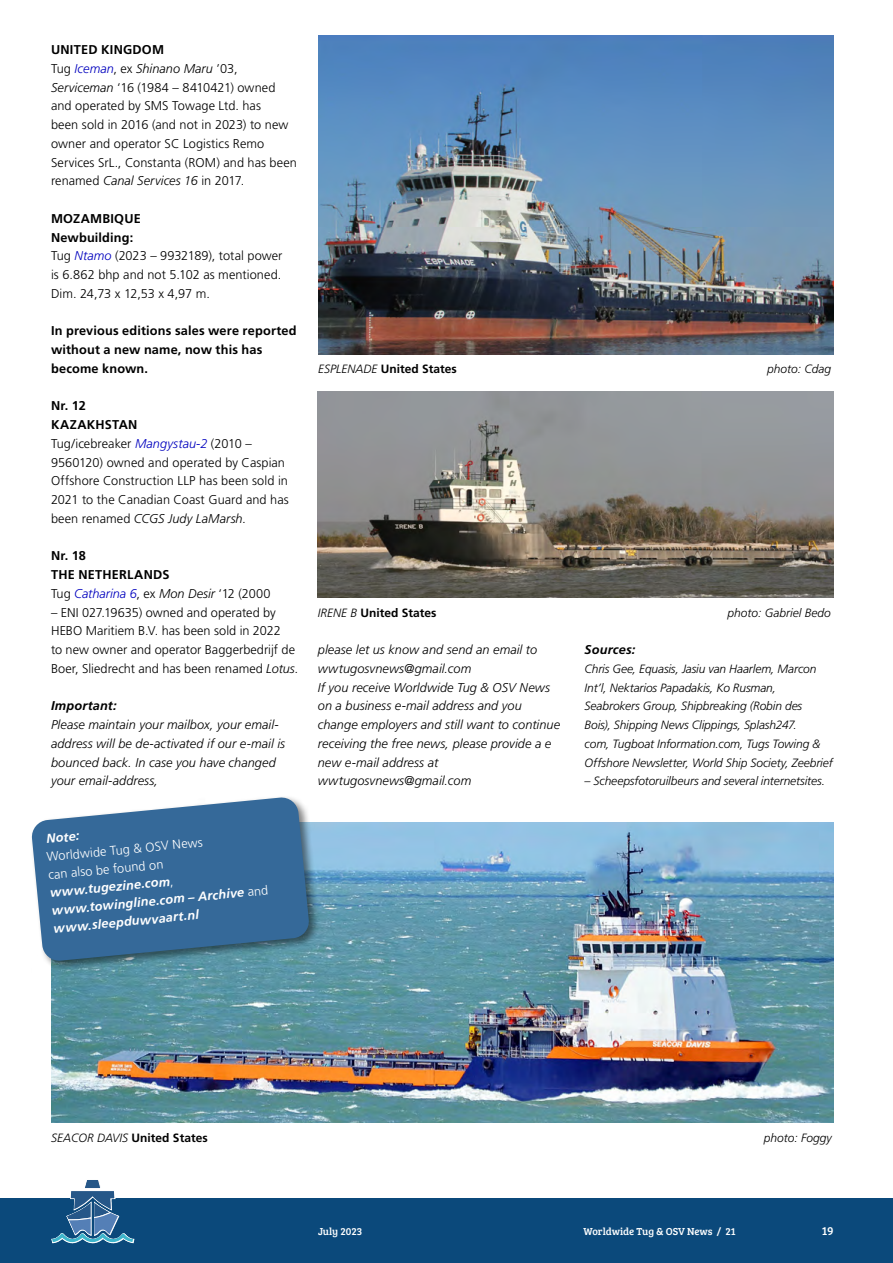
<style>
.page{position:relative;width:893px;height:1263px;background:#fff}
.page>*{position:absolute;margin:0;border:0;box-sizing:border-box;transform-origin:0 0}
.Bodytxt{font:300 12.75px/18.8px "Frutiger LT Std";letter-spacing:.005em;color:#000}
.Bodytxt-2{font:italic 300 12.75px/18.8px "Frutiger LT Std";letter-spacing:.005em;color:#000}
.Bodytxt-3{font:700 12.75px/18.8px "Frutiger LT Std";letter-spacing:.015em;color:#000}
.Bodytxt-4{font:italic 700 12.75px/17.9px "Frutiger LT Std";color:#fff}
.Bodytxt-5{font:300 12.75px "Frutiger LT Std";color:#fff}
.Bodytxt-6{font:italic 700 12.75px "Frutiger LT Std";letter-spacing:.015em;color:#000}
.Bodytxt-7{font:italic 300 12px/18.8px "Frutiger LT Std";letter-spacing:-.01em;color:#000}
.t1{font:700 12px "Frutiger LT Std";color:#000}
.t2{font:12px "Bree Serif";color:#fff}
.t3{font:10.5px "Bree Serif";color:#fff}
.s1{font-style:italic;color:#0000be}
.s2{font-style:italic}
.s3{font-weight:300;font-style:normal}
.s4{font-weight:300;font-style:italic}
</style>
<div class="page">
<div style="left:0;top:1198px;width:893px;height:65px;background:#0b497b"></div>
<svg style="left:51px;top:1180px;width:83px;height:63px"></svg>
<img style="left:318px;top:35px;width:516px;height:319px">
<img style="left:318px;top:392px;width:515px;height:206px">
<img style="left:51px;top:823px;width:782px;height:300px">
<div style="left:30px;top:795px;width:290px;height:177px;background:#000;opacity:.5"></div>
<svg style="left:31px;top:797px;width:279px;height:164px;background:#4a78a1"></svg>
<p class="Bodytxt-3" style="left:51px;top:40px;width:115px">UNITED KINGDOM</p>
<p class="Bodytxt" style="left:51px;top:59px;width:247px">Tug <span class="s1">Iceman</span>, ex <span class="s2">Shinano Maru</span> ’03, <span class="s2">Serviceman</span> ‘16 (1984 – 8410421) owned and operated by SMS Towage Ltd. has<br>been sold in 2016 (and not in 2023) to new owner and operator SC Logistics Remo Services SrL., Constanta (ROM) and has been renamed <span class="s2">Canal Services 16</span> in 2017.</p>
<p class="Bodytxt-3" style="left:51px;top:209px;width:91px">MOZAMBIQUE</p>
<p class="Bodytxt-3" style="left:51px;top:228px;width:84px">Newbuilding:</p>
<p class="Bodytxt" style="left:51px;top:247px;width:233px;text-align:justify">Tug <span class="s1">Ntamo</span> (2023 – 9932189), total power is 6.862 bhp and not 5.102 as mentioned.<br>Dim. 24,73 x 12,53 x 4,97 m.</p>
<p class="Bodytxt-3" style="left:51px;top:322px;width:247px">In previous editions sales were reported without a new name, now this has become known.</p>
<p class="Bodytxt-3" style="left:51px;top:397px;width:36px">Nr. 12</p>
<p class="Bodytxt-3" style="left:51px;top:415px;width:88px">KAZAKHSTAN</p>
<p class="Bodytxt" style="left:51px;top:434px;width:239px">Tug/icebreaker <span class="s1">Mangystau-2</span> (2010 – 9560120) owned and operated by Caspian Offshore Construction LLP has been sold in 2021 to the Canadian Coast Guard and has been renamed <span class="s2">CCGS Judy LaMarsh.</span></p>
<p class="Bodytxt-3" style="left:51px;top:547px;width:37px">Nr. 18</p>
<p class="Bodytxt-3" style="left:51px;top:565px;width:120px">THE NETHERLANDS</p>
<p class="Bodytxt" style="left:51px;top:584px;width:221px">Tug <span class="s1">Catharina 6</span>, ex <span class="s2">Mon Desir</span> ‘12 (2000</p>
<p class="Bodytxt" style="left:51px;top:603px;width:249px">– ENI 027.19635) owned and operated by HEBO Maritiem B.V. has been sold in 2022<br>to new owner and operator Baggerbedrijf de Boer, Sliedrecht and has been renamed <span class="s2">Lotus.</span></p>
<p class="Bodytxt-6" style="left:51px;top:698px;width:67px">Important:</p>
<p class="Bodytxt-2" style="left:51px;top:715px;width:236px">Please maintain your mailbox, your email&shy;address will be de-activated if our e-mail is bounced back. In case you have changed your email-address,</p>
<p class="Bodytxt-4" style="left:45px;top:830px;width:35px;rotate:-6deg">Note:</p>
<p class="Bodytxt-5" style="left:46px;top:850px;width:158px;rotate:-6deg">Worldwide Tug &amp; OSV News</p>
<p class="Bodytxt-5" style="left:48px;top:868px;width:117px;rotate:-6deg">can also be found on</p>
<p class="Bodytxt-4" style="left:49px;top:884px;width:125px;rotate:-6deg">www.tugezine.com<span class="s3">,</span></p>
<p class="Bodytxt-4" style="left:51px;top:903px;width:219px;rotate:-6deg">www.towingline.com – Archive <span class="s3">and </span>www.sleepduwvaart.nl</p>
<p class="t1" style="left:318px;top:362px;width:140px"><span class="s4">ESPLENADE</span> United States</p>
<p class="Bodytxt-7" style="left:767px;top:359px;width:66px">photo: Cdag</p>
<p class="t1" style="left:318px;top:605px;width:120px"><span class="s4">IRENE B</span> United States</p>
<p class="Bodytxt-7" style="left:727px;top:603px;width:105px">photo: Gabriel Bedo</p>
<p class="Bodytxt-2" style="left:318px;top:640px;width:221px">please let us know and send an email to wwtugosvnews@gmail.com</p>
<p class="Bodytxt-2" style="left:318px;top:678px;width:244px">If you receive Worldwide Tug &amp; OSV News on a business e-mail address and you change employers and still want to continue receiving the free news, please provide a e new e-mail address at</p>
<p class="Bodytxt-2" style="left:318px;top:772px;width:155px">wwtugosvnews@gmail.com</p>
<p class="Bodytxt-6" style="left:585px;top:642px;width:52px">Sources:</p>
<p class="Bodytxt-7" style="left:585px;top:659px;width:250px">Chris Gee, Equasis, Jasiu van Haarlem, Marcon Int’l, Nektarios Papadakis, Ko Rusman, Seabrokers Group, Shipbreaking (Robin des<br>Bois), Shipping News Clippings, Splash247.<br>com, Tugboat Information.com, Tugs Towing &amp; Offshore Newsletter, World Ship Society, Zeebrief</p>
<p class="Bodytxt-7" style="left:585px;top:772px;width:242px">– Scheepsfotoruilbeurs and several internetsites.</p>
<p class="t1" style="left:51px;top:1130px;width:158px"><span class="s4">SEACOR DAVIS</span> United States</p>
<p class="Bodytxt-7" style="left:764px;top:1128px;width:70px">photo: Foggy</p>
<p class="t3" style="left:318px;top:1224px;width:46px">July 2023</p>
<p class="t3" style="left:584px;top:1224px;width:154px">Worldwide Tug &amp; OSV News / 21</p>
<p class="t2" style="left:822px;top:1222px;width:13px">19</p>
</div>
